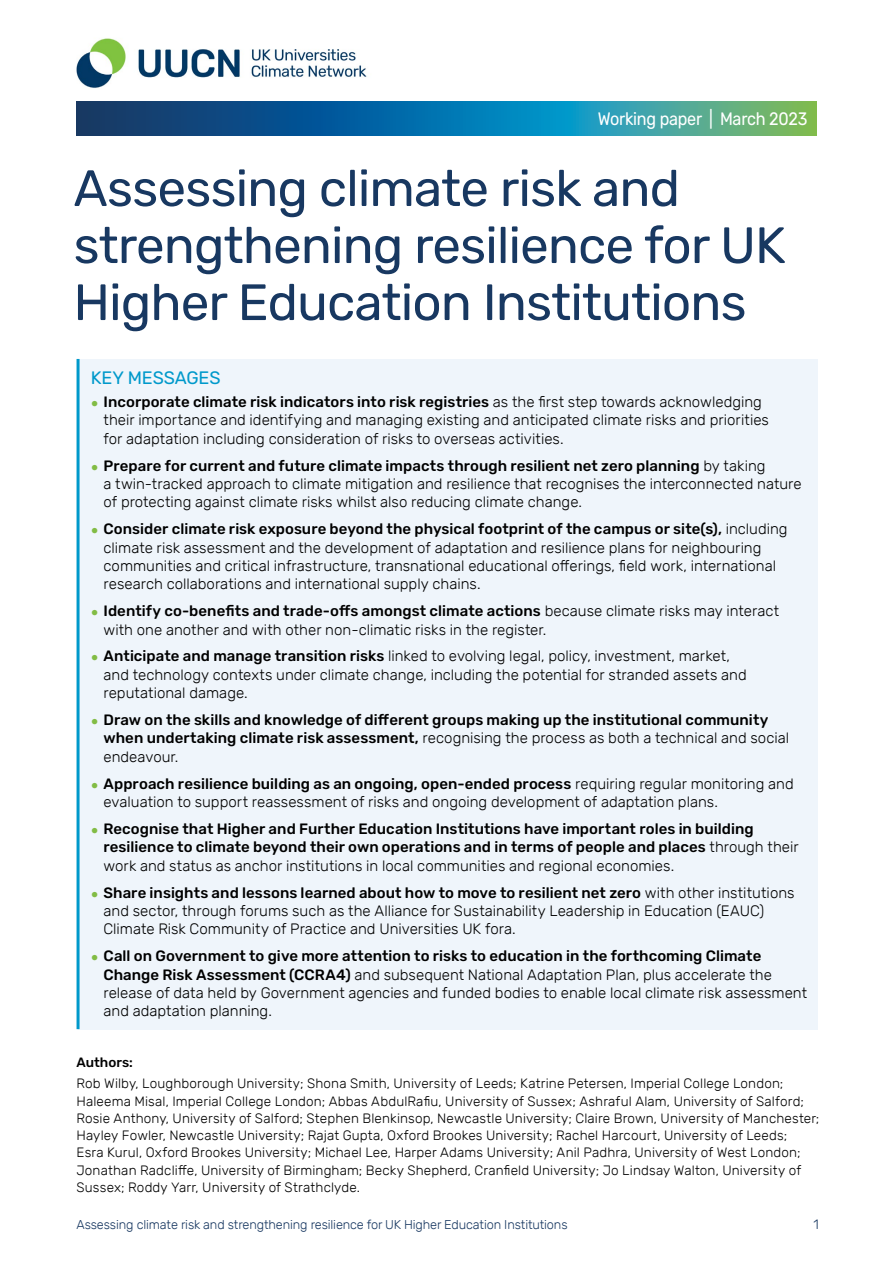
<style>
.page{position:relative;width:893px;height:1263px;background:#fff}
.page>*{position:absolute;margin:0;border:0;box-sizing:border-box;transform-origin:0 0}
.t1{font:51px/57px "Rubik";letter-spacing:-.015em;color:#183861}
.t2{font:18px "Rubik";letter-spacing:-.015em;color:#fff;scale:.9 1}
.t3{font:18px "Rubik";letter-spacing:-.005em;color:#0099cb}
.t4{font:300 15px/18.3px "Rubik";color:#000}
.t5{font:500 15px/18.3px "Rubik";letter-spacing:.005em;color:#000}
.t6{font:300 13.5px/17.2px "Rubik";letter-spacing:.01em;color:#000}
.t7{font:500 13.5px "Rubik";color:#000}
.t8{font:300 13.5px "Rubik";color:#183861}
.t9{font:300 12.75px "Rubik";letter-spacing:-.01em;color:#183861}
.s1{font-family:"Brown";color:#82bc45}
.s2{font-weight:500}
.s3{font-family:"Brown";font-weight:300;color:#82bc45}
.s4{font-weight:300}
</style>
<div class="page">
<div style="left:78px;top:359px;width:740px;height:670px;background:#eff5fb"></div>
<hr style="left:77px;top:359px;width:3px;height:670px;background:#0099cb">
<svg style="left:77px;top:102px;width:739px;height:34px;background:#1f7895"></svg>
<img style="left:76px;top:38px;width:291px;height:50px">
<p class="t2" style="left:598px;top:108px;width:234px">Working paper | March 2023</p>
<h1 class="t1" style="left:74px;top:161px;width:714px">Assessing climate risk and strengthening resilience for UK<br>Higher Education Institutions</h1>
<p class="t3" style="left:91px;top:368px;width:131px">KEY MESSAGES</p>
<p class="t4" style="left:104px;top:393px;width:667px;text-indent:-13px"><span class="s1">•</span> <span class="s2">Incorporate climate risk indicators into risk registries</span> as the first step towards acknowledging their importance and identifying and managing existing and anticipated climate risks and priorities for adaptation including consideration of risks to overseas activities.</p>
<p class="t4" style="left:104px;top:457px;width:700px;text-indent:-13px"><span class="s1">•</span> <span class="s2">Prepare for current and future climate impacts through resilient net zero planning</span> by taking<br>a twin-tracked approach to climate mitigation and resilience that recognises the interconnected nature of protecting against climate risks whilst also reducing climate change.</p>
<p class="t4" style="left:104px;top:520px;width:685px;text-indent:-13px"><span class="s1">•</span> <span class="s2">Consider climate risk exposure beyond the physical footprint of the campus or site(s),</span> including climate risk assessment and the development of adaptation and resilience plans for neighbouring communities and critical infrastructure, transnational educational offerings, field work, international research collaborations and international supply chains.</p>
<p class="t4" style="left:104px;top:602px;width:677px;text-indent:-13px"><span class="s1">•</span> <span class="s2">Identify co-benefits and trade-offs amongst climate actions</span> because climate risks may interact with one another and with other non-climatic risks in the register.</p>
<p class="t4" style="left:104px;top:647px;width:645px;text-indent:-13px"><span class="s1">•</span> <span class="s2">Anticipate and manage transition risks</span> linked to evolving legal, policy, investment, market, and technology contexts under climate change, including the potential for stranded assets and reputational damage.</p>
<p class="t5" style="left:104px;top:711px;width:687px;text-indent:-13px"><span class="s3">•</span> Draw on the skills and knowledge of different groups making up the institutional community when undertaking climate risk assessment, <span class="s4">recognising the process as both a technical and social endeavour.</span></p>
<p class="t4" style="left:104px;top:775px;width:692px;text-indent:-13px"><span class="s1">•</span> <span class="s2">Approach resilience building as an ongoing, open-ended process</span> requiring regular monitoring and evaluation to support reassessment of risks and ongoing development of adaptation plans.</p>
<p class="t5" style="left:104px;top:820px;width:696px;text-indent:-13px"><span class="s3">•</span> Recognise that Higher and Further Education Institutions have important roles in building resilience to climate beyond their own operations and in terms of people and places <span class="s4">through their work and status as anchor institutions in local communities and regional economies.</span></p>
<p class="t4" style="left:104px;top:884px;width:692px;text-indent:-13px"><span class="s1">•</span> <span class="s2">Share insights and lessons learned about how to move to resilient net zero</span> with other institutions and sector, through forums such as the Alliance for Sustainability Leadership in Education (EAUC)<br>Climate Risk Community of Practice and Universities UK fora.</p>
<p class="t4" style="left:104px;top:947px;width:705px;text-indent:-13px"><span class="s1">•</span> <span class="s2">Call on Government to give more attention to risks to education in the forthcoming Climate Change Risk Assessment (CCRA4)</span> and subsequent National Adaptation Plan, plus accelerate the release of data held by Government agencies and funded bodies to enable local climate risk assessment and adaptation planning.</p>
<p class="t7" style="left:77px;top:1054px;width:58px">Authors:</p>
<p class="t6" style="left:77px;top:1075px;width:744px">Rob Wilby, Loughborough University; Shona Smith, University of Leeds; Katrine Petersen, Imperial College London; Haleema Misal, Imperial College London; Abbas AbdulRafiu, University of Sussex; Ashraful Alam, University of Salford; Rosie Anthony, University of Salford; Stephen Blenkinsop, Newcastle University; Claire Brown, University of Manchester; Hayley Fowler, Newcastle University; Rajat Gupta, Oxford Brookes University; Rachel Harcourt, University of Leeds;<br>Esra Kurul, Oxford Brookes University; Michael Lee, Harper Adams University; Anil Padhra, University of West London; Jonathan Radcliffe, University of Birmingham; Becky Shepherd, Cranfield University; Jo Lindsay Walton, University of Sussex; Roddy Yarr, University of Strathclyde.</p>
<p class="t9" style="left:77px;top:1217px;width:493px">Assessing climate risk and strengthening resilience for UK Higher Education Institutions</p>
<p class="t8" style="left:813px;top:1216px;width:7px">1</p>
</div>
